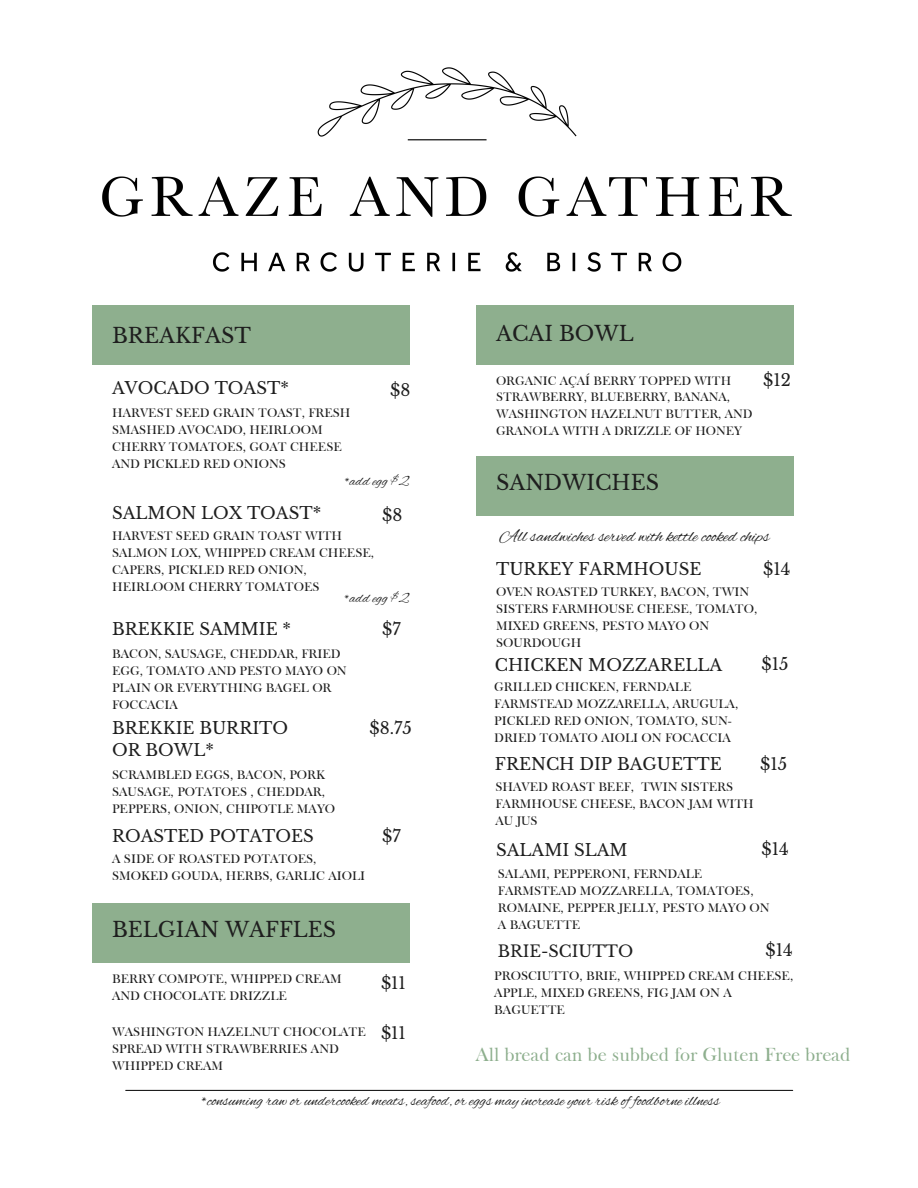
<style>
.page{position:relative;width:918px;height:1188px;background:#fff}
.page>*{position:absolute;margin:0;border:0;box-sizing:border-box;transform-origin:0 0}
.t1{font:20.7px "Libre Baskerville";color:#1e1e1e}
.t2{font:19.5px "Frys Baskerville BT";color:#8eaf8e}
.t3{font:18px "Alex Brush";color:#1e1e1e}
.t4{font:16.5px/22.5px "Libre Baskerville";color:#1e1e1e}
.t5{font:16.5px "Alex Brush";color:#1e1e1e}
.t6{font:16.05px "Libre Baskerville";color:#1e1e1e}
.t7{font:15px "Alex Brush";color:#1e1e1e}
.t8{font:12.75px/17px "Frys Baskerville BT";color:#1e1e1e}
.t9{font:12.6px/16.8px "Frys Baskerville BT";color:#1e1e1e}
</style>
<div class="page">
<hr style="left:126px;top:1090px;width:667px;height:1px;background:#1e1e1e">
<div style="left:92px;top:305px;width:318px;height:60px;background:#8eaf8e"></div>
<div style="left:476px;top:305px;width:318px;height:60px;background:#8eaf8e"></div>
<div style="left:476px;top:456px;width:318px;height:60px;background:#8eaf8e"></div>
<div style="left:92px;top:903px;width:318px;height:60px;background:#8eaf8e"></div>
<img style="left:103px;top:67px;width:688px;height:204px">
<h1 class="t1" style="left:112px;top:323px;width:140px">BREAKFAST</h1>
<h1 class="t1" style="left:496px;top:321px;width:139px">ACAI BOWL</h1>
<h3 class="t4" style="left:112px;top:377px;width:178px">AVOCADO TOAST*</h3>
<h3 class="t8" style="left:112px;top:404px;width:240px">HARVEST SEED GRAIN TOAST, FRESH<br>SMASHED AVOCADO, HEIRLOOM<br>CHERRY TOMATOES, GOAT CHEESE<br>AND PICKLED RED ONIONS</h3>
<p class="t4" style="left:390px;top:379px;width:22px">$8</p>
<h6 class="t4" style="left:112px;top:502px;width:211px">SALMON LOX TOAST*</h6>
<p class="t7" style="left:344px;top:473px;width:66px">*add egg $2</p>
<h3 class="t4" style="left:382px;top:504px;width:22px">$8</h3>
<p class="t9" style="left:496px;top:372px;width:258px">ORGANIC AÇAÍ BERRY TOPPED WITH<br>STRAWBERRY, BLUEBERRY, BANANA,<br>WASHINGTON HAZELNUT BUTTER, AND<br>GRANOLA WITH A DRIZZLE OF HONEY</p>
<h3 class="t1" style="left:496px;top:470px;width:165px">SANDWICHES</h3>
<p class="t4" style="left:763px;top:369px;width:29px">$12</p>
<p class="t8" style="left:112px;top:527px;width:264px">HARVEST SEED GRAIN TOAST WITH<br>SALMON LOX, WHIPPED CREAM CHEESE,<br>CAPERS, PICKLED RED ONION,<br>HEIRLOOM CHERRY TOMATOES</p>
<h3 class="t7" style="left:344px;top:590px;width:66px">*add egg $2</h3>
<p class="t4" style="left:112px;top:618px;width:180px">BREKKIE SAMMIE *</p>
<h3 class="t8" style="left:112px;top:645px;width:236px">BACON, SAUSAGE, CHEDDAR, FRIED<br>EGG, TOMATO AND PESTO MAYO ON<br>PLAIN OR EVERYTHING BAGEL OR<br>FOCCACIA</h3>
<h3 class="t4" style="left:112px;top:717px;width:178px">BREKKIE BURRITO<br>OR BOWL*</h3>
<h3 class="t8" style="left:112px;top:765px;width:224px">SCRAMBLED EGGS, BACON, PORK<br>SAUSAGE, POTATOES , CHEDDAR,<br>PEPPERS, ONION, CHIPOTLE MAYO</h3>
<h3 class="t4" style="left:382px;top:618px;width:20px">$7</h3>
<p class="t4" style="left:369px;top:717px;width:44px">$8.75</p>
<h3 class="t4" style="left:112px;top:825px;width:203px">ROASTED POTATOES</h3>
<h3 class="t8" style="left:112px;top:850px;width:255px">A SIDE OF ROASTED POTATOES,<br>SMOKED GOUDA, HERBS, GARLIC AIOLI</h3>
<p class="t1" style="left:112px;top:917px;width:226px">BELGIAN WAFFLES</p>
<h1 class="t8" style="left:112px;top:970px;width:231px">BERRY COMPOTE, WHIPPED CREAM<br>AND CHOCOLATE DRIZZLE</h1>
<h3 class="t8" style="left:112px;top:1023px;width:255px">WASHINGTON HAZELNUT CHOCOLATE<br>SPREAD WITH STRAWBERRIES AND<br>WHIPPED CREAM</h3>
<h5 class="t4" style="left:382px;top:825px;width:20px">$7</h5>
<h3 class="t4" style="left:381px;top:972px;width:26px">$11</h3>
<p class="t4" style="left:381px;top:1022px;width:26px">$11</p>
<h3 class="t3" style="left:500px;top:526px;width:271px">All sandwiches served with kettle cooked chips</h3>
<h6 class="t4" style="left:496px;top:557px;width:207px">TURKEY FARMHOUSE</h6>
<h3 class="t4" style="left:763px;top:557px;width:29px">$14</h3>
<p class="t8" style="left:496px;top:583px;width:263px">OVEN ROASTED TURKEY, BACON, TWIN<br>SISTERS FARMHOUSE CHEESE, TOMATO,<br>MIXED GREENS, PESTO MAYO ON<br>SOURDOUGH</p>
<h3 class="t4" style="left:495px;top:654px;width:229px">CHICKEN MOZZARELLA</h3>
<p class="t8" style="left:494px;top:678px;width:246px">GRILLED CHICKEN, FERNDALE<br>FARMSTEAD MOZZARELLA, ARUGULA,<br>PICKLED RED ONION, TOMATO, SUN-<br>DRIED TOMATO AIOLI ON FOCACCIA</p>
<h3 class="t4" style="left:495px;top:753px;width:228px">FRENCH DIP BAGUETTE</h3>
<h3 class="t4" style="left:761px;top:652px;width:28px">$15</h3>
<p class="t4" style="left:760px;top:753px;width:28px">$15</p>
<h3 class="t8" style="left:496px;top:778px;width:260px">SHAVED ROAST BEEF, TWIN SISTERS<br>FARMHOUSE CHEESE, BACON JAM WITH</h3>
<h3 class="t8" style="left:496px;top:812px;width:44px">AU JUS</h3>
<h2 class="t4" style="left:761px;top:838px;width:29px">$14</h2>
<h1 class="t4" style="left:496px;top:839px;width:133px">SALAMI SLAM</h1>
<h4 class="t8" style="left:498px;top:865px;width:273px">SALAMI, PEPPERONI, FERNDALE<br>FARMSTEAD MOZZARELLA, TOMATOES,<br>ROMAINE, PEPPER JELLY, PESTO MAYO ON<br>A BAGUETTE</h4>
<h3 class="t6" style="left:498px;top:942px;width:137px">BRIE-SCIUTTO</h3>
<h3 class="t8" style="left:494px;top:967px;width:301px">PROSCIUTTO, BRIE, WHIPPED CREAM CHEESE,<br>APPLE, MIXED GREENS, FIG JAM ON A<br>BAGUETTE</h3>
<h4 class="t4" style="left:766px;top:939px;width:29px">$14</h4>
<p class="t2" style="left:476px;top:1042px;width:376px">All bread can be subbed for Gluten Free bread</p>
<p class="t5" style="left:201px;top:1091px;width:520px">*consuming raw or undercooked meats, seafood, or eggs may increase your risk of foodborne illness</p>
</div>
